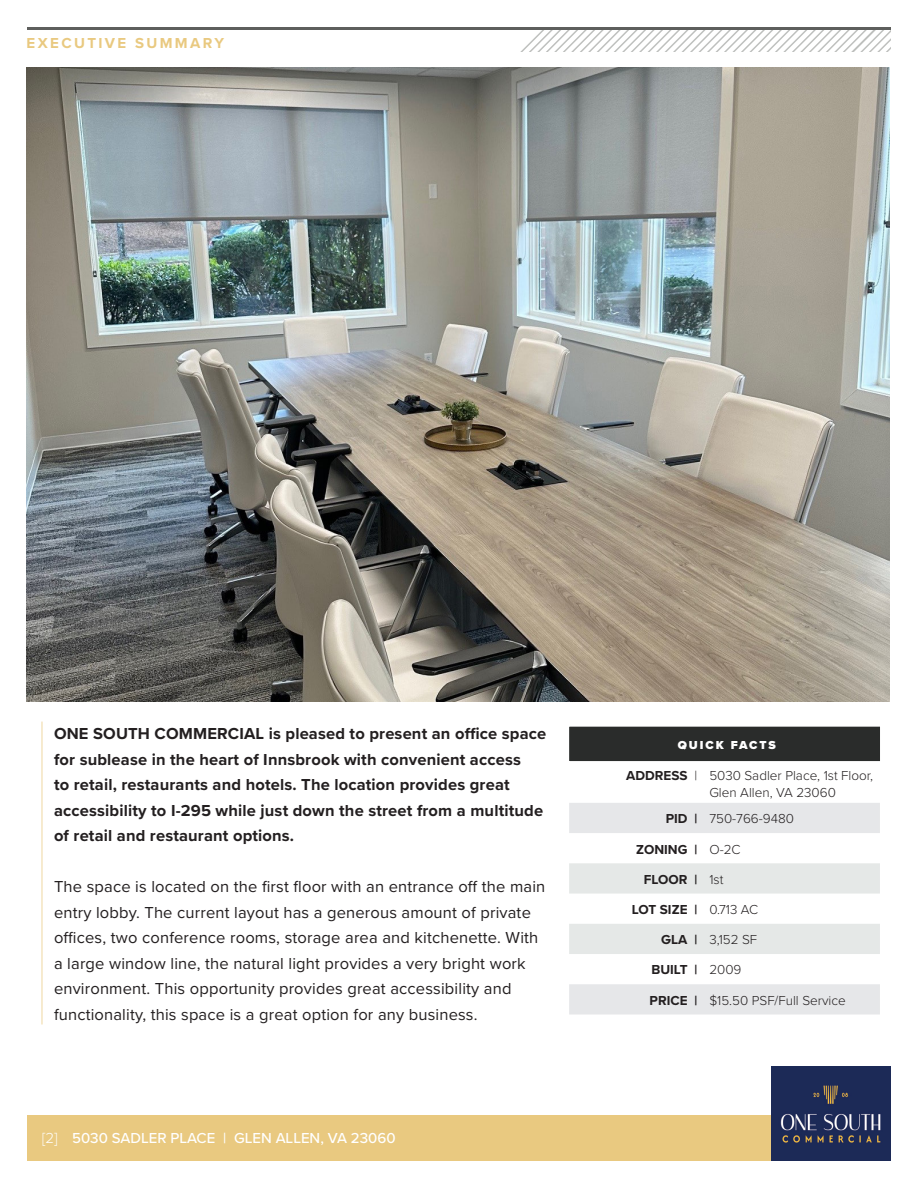
<style>
.page{position:relative;width:918px;height:1188px;background:#fff}
.page>*{position:absolute;margin:0;border:0;box-sizing:border-box;transform-origin:0 0}
.t1{font:16.5px "Proxima Nova";letter-spacing:.01em;color:#231f20}
.t2{font:700 16.5px/25.5px "Proxima Nova";letter-spacing:.01em;color:#231f20}
.t3{font:500 15px "Proxima Nova";color:#fff}
.t4{font:700 15px "Proxima Nova";letter-spacing:.16em;color:#e9c980}
.t5{font:300 15px "Proxima Nova";color:#fff}
.t6{font:300 13.5px/16.5px "Proxima Nova";color:#231f20}
.t7{font:700 13.5px "Proxima Nova";color:#231f20}
.t8{font:900 12px "Proxima Nova";letter-spacing:.16em;color:#fff}
.s1{font-weight:300}
</style>
<div class="page">
<div style="left:27px;top:1116px;width:864px;height:45px;background:#e9c980"></div>
<svg style="left:521px;top:30px;width:370px;height:21px"></svg>
<hr style="left:27px;top:27px;width:864px;height:3px;background:#5e5f5d">
<div style="left:569px;top:726px;width:311px;height:36px;background:#2a2c2b"></div>
<svg style="left:569px;top:803px;width:311px;height:212px"></svg>
<svg style="left:569px;top:863px;width:311px;height:91px"></svg>
<hr style="left:41px;top:722px;width:2px;height:303px;background:#e9c980">
<img style="left:772px;top:1067px;width:119px;height:94px">
<img style="left:27px;top:68px;width:863px;height:634px">
<p class="t4" style="left:27px;top:32px;width:199px">EXECUTIVE SUMMARY</p>
<p class="t2" style="left:54px;top:720px;width:494px">ONE SOUTH COMMERCIAL is pleased to present an office space</p>
<p class="t2" style="left:54px;top:746px;width:491px">for sublease in the heart of Innsbrook with convenient access<br>to retail, restaurants and hotels. The location provides great accessibility to I-295 while just down the street from a multitude of retail and restaurant options.</p>
<p class="t1" style="left:54px;top:874px;width:493px">The space is located on the first floor with an entrance off the main</p>
<p class="t1" style="left:54px;top:900px;width:478px">entry lobby. The current layout has a generous amount of private</p>
<p class="t1" style="left:54px;top:925px;width:486px">offices, two conference rooms, storage area and kitchenette. With</p>
<p class="t1" style="left:54px;top:951px;width:473px">a large window line, the natural light provides a very bright work</p>
<p class="t1" style="left:54px;top:976px;width:459px">environment. This opportunity provides great accessibility and</p>
<p class="t1" style="left:54px;top:1002px;width:425px">functionality, this space is a great option for any business.</p>
<p class="t5" style="left:42px;top:1127px;width:17px">[2]</p>
<p class="t3" style="left:72px;top:1127px;width:325px">5030 SADLER PLACE | GLEN ALLEN, VA 23060</p>
<p class="t8" style="left:678px;top:736px;width:99px">QUICK FACTS</p>
<p class="t7" style="left:626px;top:766px;width:73px">ADDRESS <span class="s1">|</span></p>
<p class="t6" style="left:709px;top:767px;width:165px">5030 Sadler Place, 1st Floor,<br>Glen Allen, VA 23060</p>
<p class="t7" style="left:666px;top:809px;width:33px">PID |</p>
<p class="t6" style="left:709px;top:810px;width:86px">750-766-9480</p>
<p class="t7" style="left:636px;top:839px;width:63px">ZONING |</p>
<p class="t6" style="left:709px;top:840px;width:33px">O-2C</p>
<p class="t7" style="left:644px;top:869px;width:55px">FLOOR |</p>
<p class="t6" style="left:709px;top:870px;width:16px">1st</p>
<p class="t7" style="left:632px;top:899px;width:67px">LOT SIZE |</p>
<p class="t6" style="left:709px;top:901px;width:50px">0.713 AC</p>
<p class="t7" style="left:661px;top:930px;width:38px">GLA |</p>
<p class="t6" style="left:709px;top:931px;width:49px">3,152 SF</p>
<p class="t7" style="left:652px;top:960px;width:47px">BUILT |</p>
<p class="t6" style="left:709px;top:961px;width:34px">2009</p>
<p class="t7" style="left:650px;top:990px;width:49px">PRICE |</p>
<p class="t6" style="left:709px;top:991px;width:138px">$15.50 PSF/Full Service</p>
</div>
